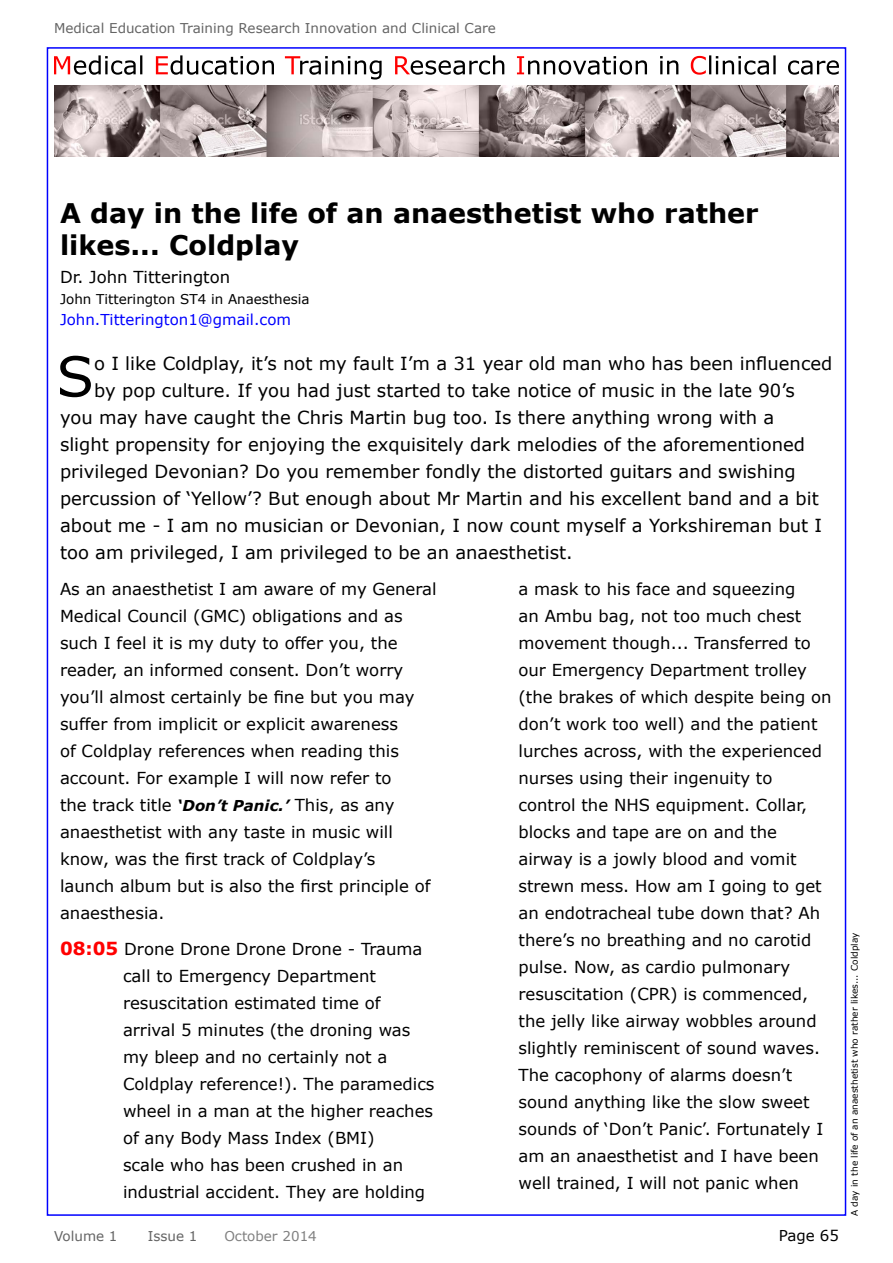
<style>
.page{position:relative;width:893px;height:1263px;background:#fff}
.page>*{position:absolute;margin:0;border:0;box-sizing:border-box;transform-origin:0 0}
.Intro_Paragraph{font:55.2px "Verdana";color:#000}
.Article_Title{font:700 27px/32.4px "Verdana";color:#000}
.Intro_Paragraph-2{font:18px "Verdana";color:#000}
.Indented_Diary_Entry{font:16.5px/27px "Verdana";color:#000}
.Body_Text_w_Ref_Char{font:16.5px/27px "Verdana";color:#000}
.Credit___Byline{font:16.5px "Verdana";color:#000}
.Authors_email_Addres{font:15px "Verdana";color:#00f}
.t1{font:15px "Verdana";color:#000}
.t2{font:13.5px "Verdana";color:#646464}
.Author_Details{font:13.5px "Verdana";color:#000}
.t3{font:13.5px "Verdana";color:#808080}
.t4{font:9px "Verdana";color:#000}
.s1{font-weight:700;font-style:italic;font-size:15px}
.s2{font-weight:700;font-size:18px;color:#f00}
</style>
<div class="page">
<svg style="left:691px;top:55px;width:148px;height:20px"></svg>
<svg style="left:517px;top:56px;width:161px;height:19px"></svg>
<svg style="left:395px;top:55px;width:109px;height:20px"></svg>
<svg style="left:285px;top:56px;width:97px;height:23px"></svg>
<svg style="left:156px;top:55px;width:118px;height:20px"></svg>
<svg style="left:54px;top:55px;width:88px;height:20px"></svg>
<img style="left:54px;top:86px;width:785px;height:71px">
<p class="t2" style="left:54px;top:19px;width:443px">Medical Education Training Research Innovation and Clinical Care</p>
<p class="Article_Title" style="left:60px;top:196px;width:700px">A day in the life of an anaesthetist who rather likes... Coldplay</p>
<p class="Credit___Byline" style="left:60px;top:265px;width:172px">Dr. John Titterington</p>
<p class="Author_Details" style="left:60px;top:289px;width:251px">John Titterington ST4 in Anaesthesia</p>
<p class="Authors_email_Addres" style="left:60px;top:309px;width:233px">John.Titterington1@gmail.com</p>
<p class="Intro_Paragraph" style="left:56px;top:338px;width:39px">S</p>
<p class="Intro_Paragraph-2" style="left:94px;top:351px;width:740px">o I like Coldplay, it’s not my fault I’m a 31 year old man who has been influenced</p>
<p class="Intro_Paragraph-2" style="left:94px;top:378px;width:702px">by pop culture. If you had just started to take notice of music in the late 90’s</p>
<p class="Intro_Paragraph-2" style="left:60px;top:405px;width:716px">you may have caught the Chris Martin bug too. Is there anything wrong with a</p>
<p class="Intro_Paragraph-2" style="left:60px;top:432px;width:747px">slight propensity for enjoying the exquisitely dark melodies of the aforementioned</p>
<p class="Intro_Paragraph-2" style="left:60px;top:459px;width:737px">privileged Devonian? Do you remember fondly the distorted guitars and swishing</p>
<p class="Intro_Paragraph-2" style="left:60px;top:486px;width:760px">percussion of ‘Yellow’? But enough about Mr Martin and his excellent band and a bit</p>
<p class="Intro_Paragraph-2" style="left:60px;top:513px;width:764px">about me - I am no musician or Devonian, I now count myself a Yorkshireman but I</p>
<p class="Intro_Paragraph-2" style="left:60px;top:540px;width:514px">too am privileged, I am privileged to be an anaesthetist.</p>
<p class="Body_Text_w_Ref_Char" style="left:60px;top:575px;width:378px">As an anaesthetist I am aware of my General Medical Council (GMC) obligations and as such I feel it is my duty to offer you, the reader, an informed consent. Don’t worry you’ll almost certainly be fine but you may suffer from implicit or explicit awareness<br>of Coldplay references when reading this account. For example I will now refer to<br>the track title <span class="s1">‘Don’t Panic.’</span> This, as any anaesthetist with any taste in music will know, was the first track of Coldplay’s<br>launch album but is also the first principle of anaesthesia.</p>
<p class="Indented_Diary_Entry" style="left:123px;top:935px;width:313px;text-indent:-63px"><span class="s2">08:05</span> Drone Drone Drone Drone - Trauma call to Emergency Department resuscitation estimated time of arrival 5 minutes (the droning was my bleep and no certainly not a Coldplay reference!). The paramedics wheel in a man at the higher reaches of any Body Mass Index (BMI)<br>scale who has been crushed in an industrial accident. They are holding</p>
<p class="Indented_Diary_Entry" style="left:518px;top:575px;width:315px">a mask to his face and squeezing<br>an Ambu bag, not too much chest movement though... Transferred to our Emergency Department trolley (the brakes of which despite being on don’t work too well) and the patient lurches across, with the experienced nurses using their ingenuity to control the NHS equipment. Collar, blocks and tape are on and the airway is a jowly blood and vomit strewn mess. How am I going to get an endotracheal tube down that? Ah there’s no breathing and no carotid pulse. Now, as cardio pulmonary resuscitation (CPR) is commenced, the jelly like airway wobbles around slightly reminiscent of sound waves.<br>The cacophony of alarms doesn’t sound anything like the slow sweet sounds of ‘Don’t Panic’. Fortunately I am an anaesthetist and I have been well trained, I will not panic when</p>
<p class="t2" style="left:54px;top:1227px;width:65px">Volume 1</p>
<p class="t2" style="left:148px;top:1227px;width:51px">Issue 1</p>
<p class="t3" style="left:224px;top:1227px;width:94px">October 2014</p>
<p class="t1" style="left:779px;top:1226px;width:62px">Page 65</p>
<p class="t4" style="left:848px;top:1216px;width:285px;rotate:-90deg">A day in the life of an anaesthetist who rather likes... Coldplay</p>
</div>
